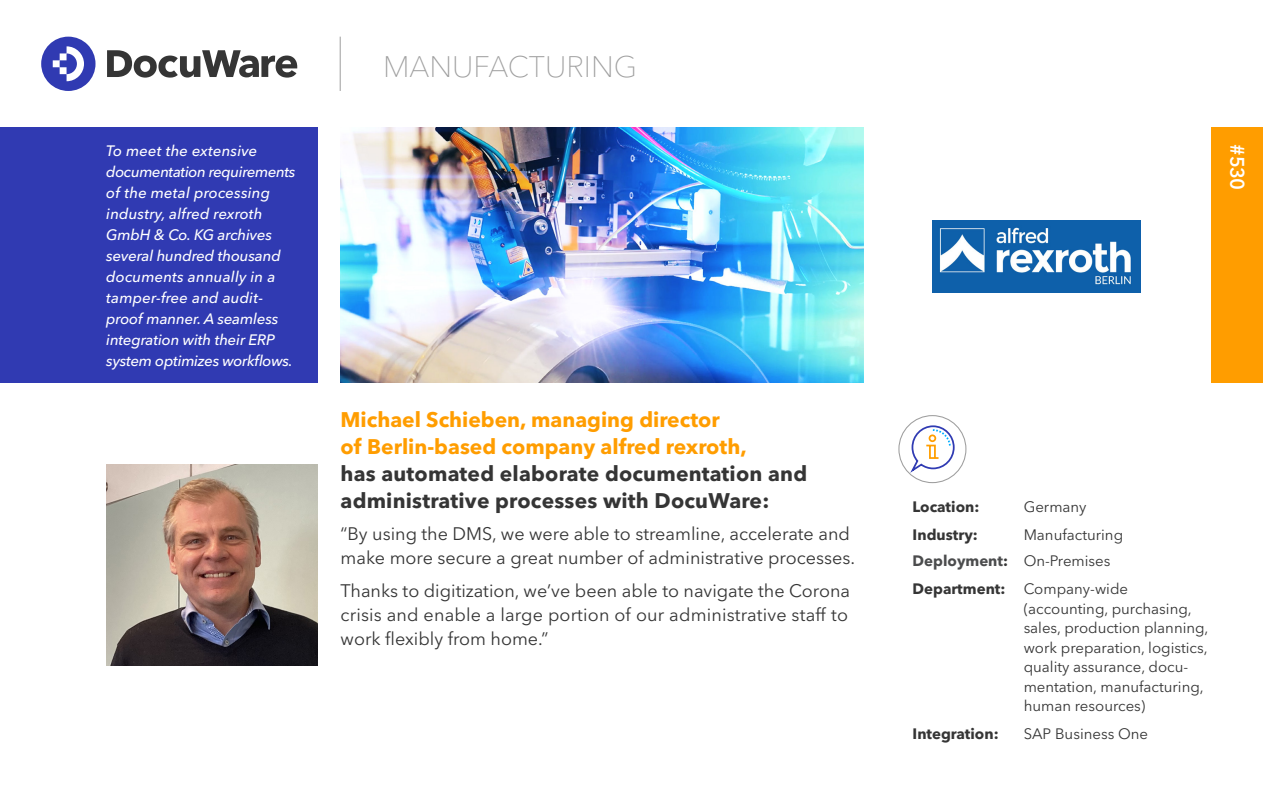
<style>
.page{position:relative;width:1263px;height:787px;background:#fff}
.page>*{position:absolute;margin:0;border:0;box-sizing:border-box;transform-origin:0 0}
.t1{font:100 29.4px "Avenir Next LT Pro";color:#9e9e9e}
.t2{font:700 21px/27px "Avenir Next LT Pro";letter-spacing:.01em;color:#353535}
.t3{font:700 21px/27px "Avenir Next LT Pro";color:#ff9d00}
.t4{font:600 19.5px "Avenir Next LT Pro";color:#fff}
.t5{font:18px/24px "Avenir Next LT Pro";color:#353535}
.t6{font:italic 500 15px/21px "Avenir Next LT Pro";letter-spacing:-.01em;color:#fff}
.t7{font:15px/19.5px "Avenir Next LT Pro";color:#353535}
.t8{font:700 15px "Avenir Next LT Pro";color:#353535}
.s1{font-weight:700;color:#4b4c4d}
.s2{font-weight:700}
</style>
<div class="page">
<svg style="left:41px;top:37px;width:55px;height:54px"></svg>
<svg style="left:107px;top:50px;width:190px;height:28px"></svg>
<hr style="left:340px;top:37px;width:1px;height:54px;background:#9e9e9e">
<div style="left:1212px;top:128px;width:51px;height:255px;background:#ff9d00"></div>
<div style="left:0;top:128px;width:317px;height:255px;background:#303ab2"></div>
<div style="left:898px;top:415px;width:68px;height:68px;border:1px solid #9e9e9e;border-radius:50%"></div>
<svg style="left:908px;top:424px;width:47px;height:51px"></svg>
<img style="left:106px;top:465px;width:211px;height:200px">
<img style="left:341px;top:128px;width:522px;height:255px">
<img style="left:932px;top:220px;width:208px;height:72px">
<p class="t6" style="left:106px;top:140px;width:191px">To meet the extensive documentation requirements of the metal processing industry, alfred rexroth<br>GmbH &amp; Co. KG archives several hundred thousand documents annually in a tamper-free and audit&shy;proof manner. A seamless integration with their ERP system optimizes workflows.</p>
<h1 class="t1" style="left:383px;top:49px;width:255px">MANUFACTURING</h1>
<h2 class="t3" style="left:341px;top:406px;width:408px">Michael Schieben, managing director<br>of Berlin-based company alfred rexroth,</h2>
<h2 class="t2" style="left:341px;top:460px;width:468px">has automated elaborate documentation and administrative processes with DocuWare:</h2>
<p class="t5" style="left:341px;top:522px;width:516px">“By using the DMS, we were able to streamline, accelerate and make more secure a great number of administrative processes.</p>
<p class="t5" style="left:341px;top:578px;width:511px;text-align:justify">Thanks to digitization, we’ve been able to navigate the Corona crisis and enable a large portion of our administrative staff to work flexibly from home.”</p>
<h3 class="t4" style="left:1249px;top:144px;width:47px;rotate:90deg">#530</h3>
<p class="t8" style="left:913px;top:497px;width:68px">Location:</p>
<p class="t7" style="left:1024px;top:496px;width:64px">Germany</p>
<p class="t8" style="left:913px;top:525px;width:67px">Industry:</p>
<p class="t7" style="left:913px;top:521px;width:212px;line-height:26.5px;text-indent:111px">Manufacturing<br><span class="s1">Deployment</span><span class="s2">:</span> On-Premises</p>
<p class="t7" style="left:1024px;top:579px;width:186px;text-indent:-111px"><span class="s2">Department:</span> Company-wide (accounting, purchasing, sales, production planning, work preparation, logistics, quality assurance, docu&shy;mentation, manufacturing, human resources)</p>
<p class="t8" style="left:913px;top:724px;width:88px">Integration:</p>
<p class="t7" style="left:1024px;top:724px;width:126px">SAP Business One</p>
</div>
